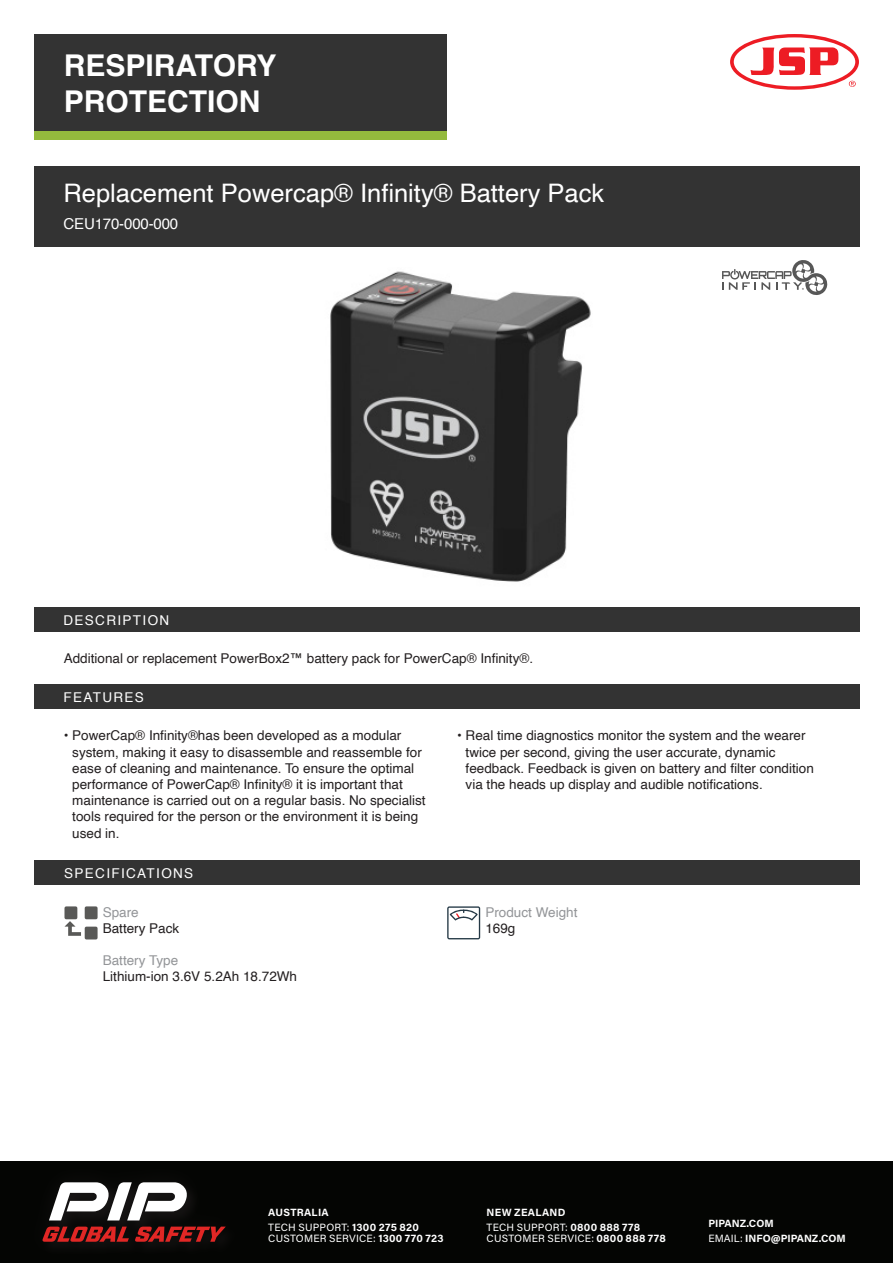
<style>
.page{position:relative;width:893px;height:1263px;background:#fff}
.page>*{position:absolute;margin:0;border:0;box-sizing:border-box;transform-origin:0 0}
.t1{font:700 30px/36px "Helvetica";color:#fff}
.t2{font:25.5px "Helvetica";color:#fff}
.t3{font:15px "Helvetica";letter-spacing:-.01em;color:#fff}
.t4{font:13.5px/16.2px "Helvetica";color:#231f20}
.t5{font:13.5px "Helvetica";letter-spacing:.1em;color:#fff}
.t6{font:13.5px/16.2px "Helvetica";color:#939598}
.t7{font:700 10.5px/14.7px "Acumin Pro";letter-spacing:.025em;color:#fff}
.t8{font:10.5px "Acumin Pro";letter-spacing:.02em;color:#fff}
.t9{font:700 10.5px/14.7px "Acumin Pro";color:#fff}
.s1{color:#231f20}
.s2{font-weight:400}
.s3{font-weight:700}
</style>
<div class="page">
<div style="left:0;top:1161px;width:893px;height:102px;background:#040503"></div>
<svg style="left:49px;top:1182px;width:139px;height:38px"></svg>
<svg style="left:42px;top:1226px;width:87px;height:16px"></svg>
<svg style="left:135px;top:1226px;width:91px;height:16px"></svg>
<div style="left:34px;top:34px;width:412px;height:97px;background:#333"></div>
<div style="left:34px;top:131px;width:412px;height:8px;background:#94ba3d"></div>
<div style="left:34px;top:607px;width:825px;height:25px;background:#333"></div>
<div style="left:34px;top:166px;width:825px;height:80px;background:#333"></div>
<svg style="left:730px;top:34px;width:129px;height:56px"></svg>
<img style="left:330px;top:271px;width:261px;height:311px">
<svg style="left:722px;top:260px;width:105px;height:35px"></svg>
<div style="left:34px;top:684px;width:825px;height:25px;background:#333"></div>
<div style="left:34px;top:860px;width:826px;height:25px;background:#333"></div>
<svg style="left:447px;top:906px;width:33px;height:33px"></svg>
<svg style="left:64px;top:906px;width:34px;height:33px"></svg>
<p class="t1" style="left:64px;top:51px;width:214px">RESPIRATORY<br>PROTECTION</p>
<p class="t2" style="left:64px;top:174px;width:542px">Replacement Powercap® Infinity® Battery Pack</p>
<p class="t3" style="left:64px;top:212px;width:116px">CEU170-000-000</p>
<p class="t5" style="left:64px;top:609px;width:107px">DESCRIPTION</p>
<p class="t4" style="left:64px;top:651px;width:471px">Additional or replacement PowerBox2™ battery pack for PowerCap® Infinity®.</p>
<p class="t5" style="left:64px;top:687px;width:82px">FEATURES</p>
<p class="t4" style="left:72px;top:728px;width:355px;text-indent:-9px">• PowerCap® Infinity®has been developed as a modular system, making it easy to disassemble and reassemble for ease of cleaning and maintenance. To ensure the optimal performance of PowerCap® Infinity® it is important that maintenance is carried out on a regular basis. No specialist tools required for the person or the environment it is being used in.</p>
<p class="t4" style="left:466px;top:728px;width:350px;text-indent:-9px">• Real time diagnostics monitor the system and the wearer twice per second, giving the user accurate, dynamic feedback. Feedback is given on battery and filter condition via the heads up display and audible notifications.</p>
<p class="t5" style="left:64px;top:862px;width:131px">SPECIFICATIONS</p>
<p class="t6" style="left:103px;top:904px;width:38px">Spare</p>
<p class="t4" style="left:103px;top:920px;width:78px">Battery Pack</p>
<p class="t6" style="left:103px;top:953px;width:77px">Battery Type</p>
<p class="t4" style="left:103px;top:969px;width:196px">Lithium-ion 3.6V 5.2Ah 18.72Wh</p>
<p class="t6" style="left:485px;top:904px;width:94px">Product Weight<br><span class="s1">169g</span></p>
<p class="t7" style="left:268px;top:1205px;width:152px">AUSTRALIA<br><span class="s2">TECH SUPPORT:</span> 1300 275 820</p>
<p class="t8" style="left:268px;top:1231px;width:177px">CUSTOMER SERVICE: <span class="s3">1300 770 723</span></p>
<p class="t7" style="left:487px;top:1205px;width:155px">NEW ZEALAND<br><span class="s2">TECH SUPPORT:</span> 0800 888 778</p>
<p class="t8" style="left:487px;top:1231px;width:181px">CUSTOMER SERVICE: <span class="s3">0800 888 778</span></p>
<p class="t9" style="left:708px;top:1215px;width:139px">PIPANZ.COM<br><span class="s2">EMAIL:</span> INFO@PIPANZ.COM</p>
</div>
